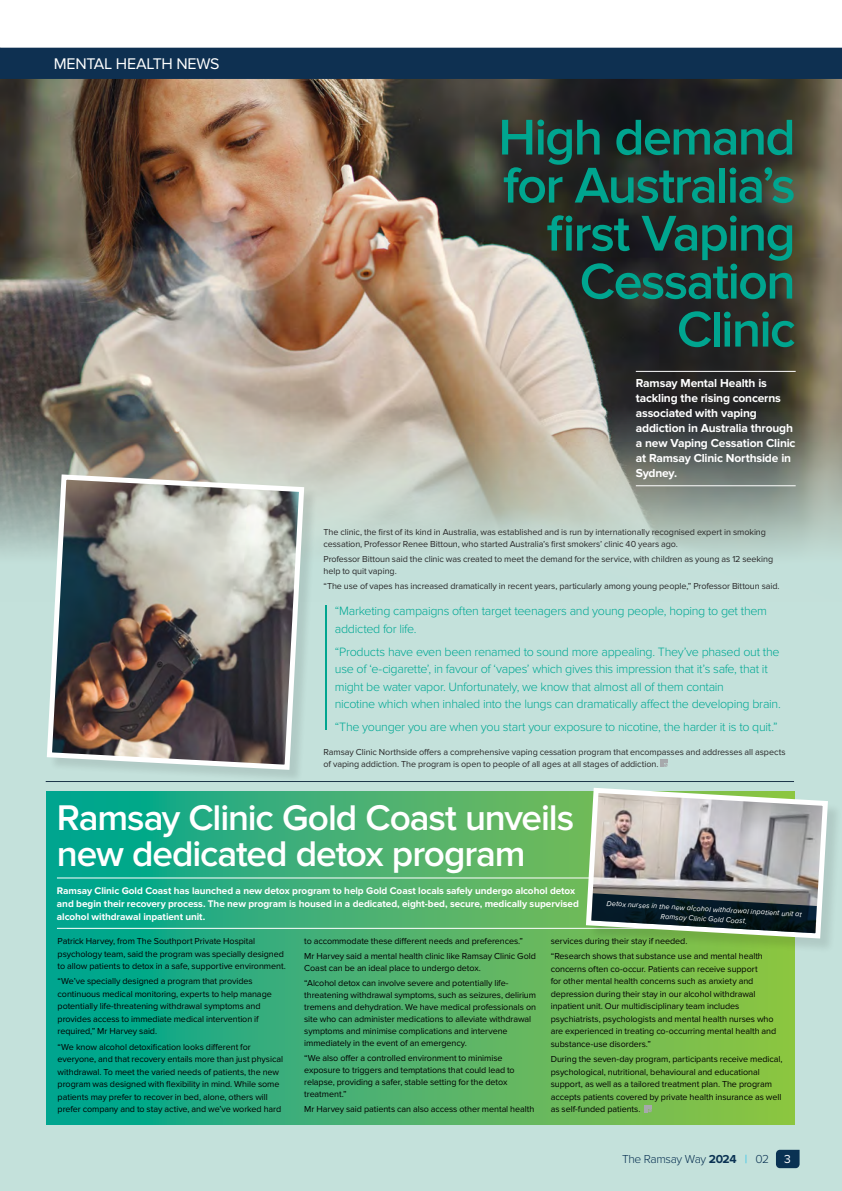
<style>
.page{position:relative;width:842px;height:1191px;background:#fff}
.page>*{position:absolute;margin:0;border:0;box-sizing:border-box;transform-origin:0 0}
.t1{font:600 52px/48px "Proxima Nova";letter-spacing:-.035em;color:#00a58f;text-align:right}
.t2{font:600 37px/36px "Proxima Nova";letter-spacing:-.03em;color:#fff}
.t3{font:16px "Proxima Nova";letter-spacing:-.015em;color:#fff}
.t4{font:300 12.5px/17.5px "Proxima Nova";letter-spacing:-.025em;color:#00a894}
.t5{font:700 12px/15px "Proxima Nova";letter-spacing:-.015em;color:#fff}
.t6{font:300 12px "Proxima Nova";letter-spacing:-.03em;color:#0a3253}
.t7{font:12px "Proxima Nova";color:#fff}
.t8{font:700 10px/13px "Proxima Nova";letter-spacing:-.005em;color:#fff}
.t9{font:9px/12.5px "Proxima Nova";letter-spacing:-.01em;color:#000}
.t10{font:9px/12px "Proxima Nova";letter-spacing:-.01em;color:#292829}
.t11{font:italic 7.5px/10px "Proxima Nova";color:#fff;text-align:center}
.s1{font-weight:700}
.s2{color:#09bcef}
</style>
<div class="page">
<div style="left:0;top:319px;width:842px;height:872px;background:#c4e1db"></div>
<img style="left:0;top:79px;width:842px;height:476px">
<div style="left:0;top:48px;width:842px;height:31px;background:#0e3051"></div>
<svg style="left:776px;top:1149px;width:23px;height:19px"></svg>
<svg style="left:660px;top:759px;width:7px;height:7px"></svg>
<hr style="left:636px;top:371px;width:160px;height:1px;background:#fff">
<hr style="left:636px;top:485px;width:160px;height:1px;background:#fff">
<hr style="left:325px;top:605px;width:1px;height:125px;background:#00a58f">
<div style="left:49px;top:476px;width:269px;height:307px;background:#000;opacity:.1"></div>
<img style="left:44px;top:472px;width:263px;height:300px">
<svg style="left:47px;top:791px;width:747px;height:333px;background:#45b26f"></svg>
<svg style="left:645px;top:1105px;width:7px;height:7px"></svg>
<hr style="left:57px;top:877px;width:725px;height:1px;background:#fff">
<hr style="left:57px;top:928px;width:725px;height:1px;background:#fff">
<div style="left:588px;top:789px;width:254px;height:164px;background:#000;opacity:.1"></div>
<hr style="left:45px;top:779px;width:751px;height:3px;background:#a7a9ac;opacity:.5">
<img style="left:585px;top:788px;width:244px;height:151px">
<h3 class="t3" style="left:54px;top:54px;width:167px">MENTAL HEALTH NEWS</h3>
<h1 class="t1" style="left:498px;top:114px;width:299px">High demand for Australia’s first Vaping<br>Cessation<br>Clinic</h1>
<h3 class="t5" style="left:636px;top:376px;width:161px">Ramsay Mental Health is tackling the rising concerns associated with vaping addiction in Australia through a new Vaping Cessation Clinic at Ramsay Clinic Northside in<br>Sydney.</h3>
<p class="t10" style="left:324px;top:526px;width:444px">The clinic, the first of its kind in Australia, was established and is run by internationally recognised expert in smoking cessation, Professor Renee Bittoun, who started Australia’s first smokers’ clinic 40 years ago.</p>
<p class="t10" style="left:324px;top:553px;width:451px">Professor Bittoun said the clinic was created to meet the demand for the service, with children as young as 12 seeking help to quit vaping.</p>
<p class="t10" style="left:324px;top:580px;width:458px">“The use of vapes has increased dramatically in recent years, particularly among young people,” Professor Bittoun said.</p>
<h3 class="t4" style="left:335px;top:602px;width:434px">“Marketing campaigns often target teenagers and young people, hoping to get them addicted for life.</h3>
<p class="t4" style="left:335px;top:643px;width:447px">“Products have even been renamed to sound more appealing. They’ve phased out the use of ‘e-cigarette’, in favour of ‘vapes’ which gives this impression that it’s safe, that it might be water vapor. Unfortunately, we know that almost all of them contain<br>nicotine which when inhaled into the lungs can dramatically affect the developing brain.</p>
<h3 class="t4" style="left:335px;top:718px;width:444px">“The younger you are when you start your exposure to nicotine, the harder it is to quit.”</h3>
<p class="t10" style="left:324px;top:746px;width:464px">Ramsay Clinic Northside offers a comprehensive vaping cessation program that encompasses and addresses all aspects of vaping addiction. The program is open to people of all ages at all stages of addiction.</p>
<h2 class="t2" style="left:57px;top:800px;width:519px">Ramsay Clinic Gold Coast unveils new dedicated detox program</h2>
<p class="t8" style="left:57px;top:884px;width:523px">Ramsay Clinic Gold Coast has launched a new detox program to help Gold Coast locals safely undergo alcohol detox and begin their recovery process. The new program is housed in a dedicated, eight-bed, secure, medically supervised alcohol withdrawal inpatient unit.</p>
<p class="t11" style="left:607px;top:898px;width:196px;rotate:3deg">Detox nurses in the new alcohol withdrawal inpatient unit at<br>Ramsay Clinic Gold Coast.</p>
<p class="t9" style="left:58px;top:935px;width:230px">Patrick Harvey, from The Southport Private Hospital psychology team, said the program was specially designed to allow patients to detox in a safe, supportive environment.</p>
<p class="t9" style="left:58px;top:975px;width:216px">“We’ve specially designed a program that provides continuous medical monitoring, experts to help manage potentially life-threatening withdrawal symptoms and provides access to immediate medical intervention if required,” Mr Harvey said.</p>
<p class="t9" style="left:58px;top:1040px;width:227px">“We know alcohol detoxification looks different for everyone, and that recovery entails more than just physical withdrawal. To meet the varied needs of patients, the new program was designed with flexibility in mind. While some patients may prefer to recover in bed, alone, others will prefer company and to stay active, and we’ve worked hard</p>
<p class="t9" style="left:304px;top:933px;width:233px;line-height:14.9px">to accommodate these different needs and preferences.”<br>Mr Harvey said a mental health clinic like Ramsay Clinic Gold</p>
<p class="t9" style="left:304px;top:960px;width:206px;line-height:14.9px">Coast can be an ideal place to undergo detox. “Alcohol detox can involve severe and potentially life-</p>
<p class="t9" style="left:304px;top:989px;width:233px;line-height:12.1px">threatening withdrawal symptoms, such as seizures, delirium tremens and dehydration. We have medical professionals on site who can administer medications to alleviate withdrawal symptoms and minimise complications and intervene immediately in the event of an emergency.</p>
<p class="t9" style="left:304px;top:1052px;width:212px;line-height:12.1px">“We also offer a controlled environment to minimise exposure to triggers and temptations that could lead to relapse, providing a safer, stable setting for the detox treatment.”</p>
<p class="t9" style="left:304px;top:1103px;width:232px">Mr Harvey said patients can also access other mental health</p>
<p class="t9" style="left:551px;top:933px;width:214px;line-height:15.3px">services during their stay if needed.<br>“Research shows that substance use and mental health</p>
<p class="t9" style="left:551px;top:962px;width:227px">concerns often co-occur. Patients can receive support<br>for other mental health concerns such as anxiety and depression during their stay in our alcohol withdrawal inpatient unit. Our multidisciplinary team includes psychiatrists, psychologists and mental health nurses who are experienced in treating co-occurring mental health and substance-use disorders.”</p>
<p class="t9" style="left:551px;top:1053px;width:233px">During the seven-day program, participants receive medical, psychological, nutritional, behavioural and educational support, as well as a tailored treatment plan. The program accepts patients covered by private health insurance as well as self-funded patients.</p>
<h3 class="t6" style="left:622px;top:1152px;width:148px">The Ramsay Way <span class="s1">2024</span> <span class="s2">|</span> 02</h3>
<h3 class="t7" style="left:784px;top:1152px;width:8px">3</h3>
</div>
